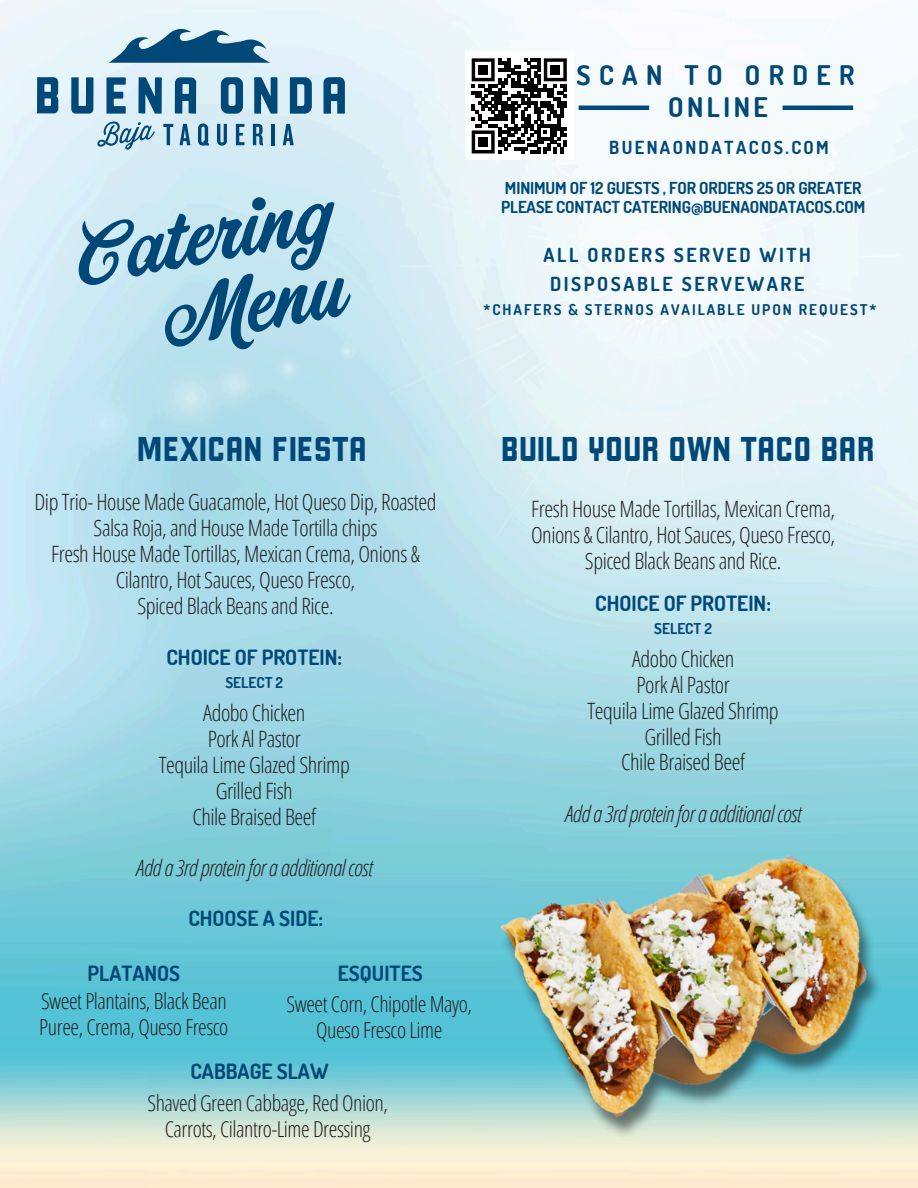
<style>
.page{position:relative;width:918px;height:1188px;background:#fff}
.page>*{position:absolute;margin:0;border:0;box-sizing:border-box;transform-origin:0 0}
.t1{font:74.55px/76.1px "Corner Store JF";color:#004877;text-align:right}
.t2{font:37.5px "Liquorstore";color:#004877}
.t3{font:700 27px/31.5px "Dosis";letter-spacing:.31em;color:#004877;text-align:center}
.t4{font:300 22.5px/25.8px "Open Sans Condensed";letter-spacing:-.02em;color:#231f20;text-align:center}
.t5{font:italic 300 22.5px "Open Sans Condensed";letter-spacing:-.02em;color:#231f20}
.t6{font:300 22.05px/25.8px "Open Sans Condensed";letter-spacing:-.02em;color:#231f20;text-align:center}
.t7{font:700 21px "Dosis";color:#004877}
.t8{font:700 19.35px "Dosis";letter-spacing:.13em;color:#004877}
.t9{font:700 18px "Dosis";letter-spacing:.13em;color:#004877}
.t10{font:700 16.5px/19.2px "Dosis";letter-spacing:-.005em;color:#004877}
.t11{font:700 15px "Dosis";color:#004877}
.t12{font:700 14.85px "Dosis";letter-spacing:.13em;color:#004877}
</style>
<div class="page">
<img style="left:0;top:0;width:918px;height:1188px">
<svg style="left:138px;top:77px;width:24px;height:37px"></svg>
<svg style="left:37px;top:77px;width:21px;height:36px"></svg>
<svg style="left:175px;top:77px;width:21px;height:37px"></svg>
<svg style="left:71px;top:77px;width:22px;height:37px"></svg>
<svg style="left:106px;top:77px;width:20px;height:37px"></svg>
<svg style="left:221px;top:77px;width:22px;height:37px"></svg>
<svg style="left:254px;top:77px;width:23px;height:37px"></svg>
<svg style="left:323px;top:77px;width:22px;height:37px"></svg>
<svg style="left:290px;top:77px;width:22px;height:37px"></svg>
<svg style="left:109px;top:27px;width:161px;height:36px;background:#6292af"></svg>
<svg style="left:97px;top:121px;width:58px;height:29px;background:#9ec1d3"></svg>
<svg style="left:163px;top:124px;width:10px;height:21px"></svg>
<svg style="left:180px;top:124px;width:10px;height:21px"></svg>
<svg style="left:198px;top:124px;width:11px;height:22px"></svg>
<svg style="left:217px;top:124px;width:10px;height:22px"></svg>
<svg style="left:236px;top:124px;width:8px;height:21px"></svg>
<svg style="left:253px;top:124px;width:10px;height:21px"></svg>
<hr style="left:271px;top:124px;width:4px;height:21px;background:#004877">
<svg style="left:283px;top:124px;width:11px;height:21px"></svg>
<div style="left:465px;top:52px;width:108px;height:108px;background:#fff"></div>
<svg style="left:472px;top:58px;width:95px;height:95px"></svg>
<div style="left:478px;top:65px;width:10px;height:10px;background:#000"></div>
<div style="left:550px;top:65px;width:10px;height:10px;background:#000"></div>
<div style="left:478px;top:137px;width:10px;height:10px;background:#000"></div>
<hr style="left:783px;top:106px;width:70px;height:4px;background:#004877">
<hr style="left:579px;top:106px;width:70px;height:4px;background:#004877">
<img style="left:430px;top:759px;width:488px;height:429px">
<h1 class="t1" style="left:69px;top:224px;width:261px;rotate:-10deg">Catering<br>Menu</h1>
<p class="t3" style="left:577px;top:59px;width:279px">SCAN TO ORDER<br>ONLINE</p>
<p class="t9" style="left:609px;top:135px;width:221px">BUENAONDATACOS.COM</p>
<p class="t10" style="left:501px;top:178px;width:366px">MINIMUM OF 12 GUESTS , FOR ORDERS 25 OR GREATER<br>PLEASE CONTACT CATERING@BUENAONDATACOS.COM</p>
<p class="t8" style="left:544px;top:242px;width:269px">ALL ORDERS SERVED WITH</p>
<h2 class="t8" style="left:550px;top:271px;width:256px">DISPOSABLE SERVEWARE</h2>
<h2 class="t12" style="left:484px;top:300px;width:395px">*CHAFERS &amp; STERNOS AVAILABLE UPON REQUEST*</h2>
<p class="t2" style="left:137px;top:430px;width:231px">MEXICAN FIESTA</p>
<h5 class="t4" style="left:35px;top:489px;width:404px">Dip Trio- House Made Guacamole, Hot Queso Dip, Roasted Salsa Roja, and House Made Tortilla chips<br>Fresh House Made Tortillas, Mexican Crema, Onions &amp; Cilantro, Hot Sauces, Queso Fresco,<br>Spiced Black Beans and Rice.</h5>
<h5 class="t7" style="left:166px;top:643px;width:177px">CHOICE OF PROTEIN:</h5>
<p class="t4" style="left:159px;top:700px;width:193px">Adobo Chicken<br>Pork Al Pastor<br>Tequila Lime Glazed Shrimp<br>Grilled Fish<br>Chile Braised Beef</p>
<h4 class="t5" style="left:136px;top:852px;width:238px">Adda3rdproteinforaadditionalcost</h4>
<h4 class="t11" style="left:225px;top:673px;width:59px">SELECT 2</h4>
<h4 class="t7" style="left:188px;top:905px;width:136px">CHOOSE A SIDE:</h4>
<h6 class="t7" style="left:88px;top:959px;width:94px">PLATANOS</h6>
<h6 class="t6" style="left:39px;top:988px;width:191px;text-align:left">Sweet Plantains, Black Bean<br>Puree, Crema, Queso Fresco</h6>
<p class="t7" style="left:338px;top:959px;width:86px">ESQUITES</p>
<h3 class="t6" style="left:287px;top:991px;width:187px">Sweet Corn, Chipotle Mayo,<br>Queso Fresco Lime</h3>
<h4 class="t7" style="left:190px;top:1058px;width:140px">CABBAGE SLAW</h4>
<h5 class="t6" style="left:148px;top:1089px;width:242px">Shaved Green Cabbage, Red Onion,<br>Carrots, Cilantro-Lime Dressing</h5>
<h5 class="t2" style="left:501px;top:430px;width:376px">BUILD YOUR OWN TACO BAR</h5>
<h5 class="t4" style="left:531px;top:495px;width:306px">Fresh House Made Tortillas, Mexican Crema,<br>Onions &amp; Cilantro, Hot Sauces, Queso Fresco,<br>Spiced Black Beans and Rice.</h5>
<h4 class="t7" style="left:595px;top:589px;width:177px">CHOICE OF PROTEIN:</h4>
<p class="t4" style="left:588px;top:645px;width:193px">Adobo Chicken<br>Pork Al Pastor<br>Tequila Lime Glazed Shrimp<br>Grilled Fish<br>Chile Braised Beef</p>
<h5 class="t5" style="left:565px;top:798px;width:238px">Adda3rdproteinforaadditionalcost</h5>
<h5 class="t11" style="left:654px;top:619px;width:59px">SELECT 2</h5>
</div>
